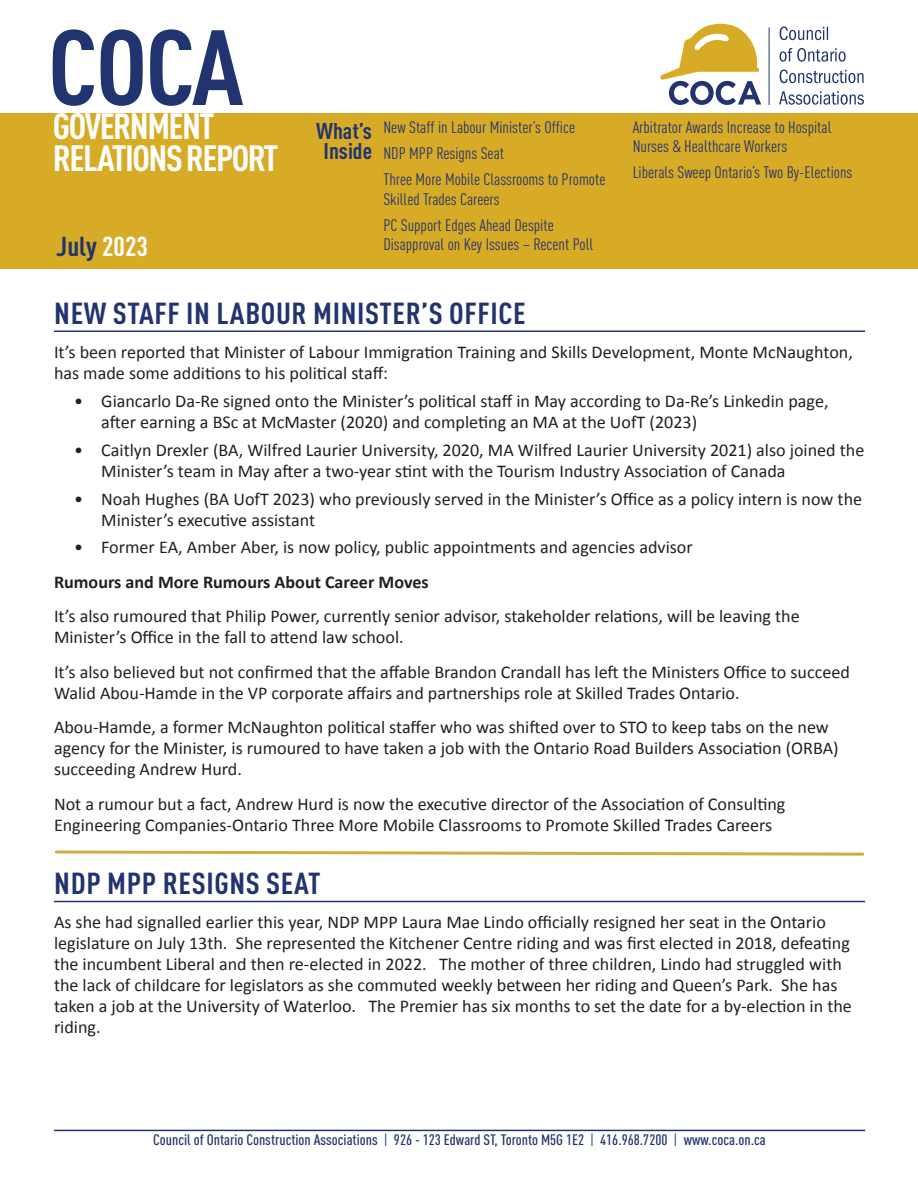
<style>
.page{position:relative;width:918px;height:1188px;background:#fff}
.page>*{position:absolute;margin:0;border:0;box-sizing:border-box;transform-origin:0 0}
.t1{font:700 condensed 105px "DIN Pro";color:#22346f;scale:1.06 1}
.t2{font:700 condensed 36px/31.5px "DIN Pro";letter-spacing:-.04em;color:#fff;scale:1.06 1}
.Article_Title{font:700 condensed 30px "DIN Pro";letter-spacing:.02em;color:#22346f;scale:1.06 1}
.t3{font:700 condensed 27px "DIN Pro";color:#22346f;scale:1.06 1}
.t4{font:700 condensed 22.5px/19.5px "DIN Pro";color:#22346f;text-align:center;scale:1.06 1}
.Body{font:18px/21px "Calibri";color:#231f20}
.Body_Bold{font:700 18px "Calibri";color:#231f20}
.t5{font:condensed 16.5px/19.5px "DIN Pro";color:#22346f;scale:1.06 1}
.t6{font:500 condensed 15px "DIN Pro";color:#22346f;scale:1.06 1}
.s1{color:#fff}
.s2{font-weight:400}
</style>
<div class="page">
<div style="left:0;top:113px;width:918px;height:156px;background:#d8ab27"></div>
<hr style="left:54px;top:1130px;width:811px;height:1px;background:#22346f">
<hr style="left:769px;top:27px;width:1px;height:78px;background:#22346f">
<svg style="left:660px;top:24px;width:101px;height:81px"></svg>
<svg style="left:779px;top:91px;width:85px;height:14px"></svg>
<svg style="left:780px;top:69px;width:84px;height:14px"></svg>
<svg style="left:780px;top:48px;width:66px;height:14px"></svg>
<svg style="left:780px;top:26px;width:48px;height:14px"></svg>
<hr style="left:54px;top:331px;width:811px;height:1px;background:#22346f">
<hr style="left:54px;top:901px;width:811px;height:1px;background:#22346f">
<svg style="left:54px;top:850px;width:811px;height:6px"></svg>
<h1 class="t1" style="left:48px;top:-12px;width:186px">COCA</h1>
<h2 class="t2" style="left:53px;top:107px;width:214px">GOVERNMENT<br>RELATIONS REPORT</h2>
<h3 class="t3" style="left:56px;top:226px;width:88px">July <span class="s1">2023</span></h3>
<p class="t4" style="left:316px;top:120px;width:54px">What’s<br>Inside</p>
<p class="t5" style="left:383px;top:116px;width:182px">New Staff in Labour Minister’s Office</p>
<p class="t5" style="left:383px;top:142px;width:115px">NDP MPP Resigns Seat</p>
<p class="t5" style="left:383px;top:168px;width:211px">Three More Mobile Classrooms to Promote<br>Skilled Trades Careers</p>
<p class="t5" style="left:383px;top:214px;width:199px">PC Support Edges Ahead Despite<br>Disapproval on Key Issues – Recent Poll</p>
<p class="t5" style="left:633px;top:116px;width:189px">Arbitrator Awards Increase to Hospital<br>Nurses &amp; Healthcare Workers</p>
<p class="t5" style="left:633px;top:162px;width:209px">Liberals Sweep Ontario’s Two By-Elections</p>
<p class="Article_Title" style="left:54px;top:290px;width:446px">NEW STAFF IN LABOUR MINISTER’S OFFICE</p>
<p class="Body" style="left:54px;top:341px;width:800px">It’s been reported that Minister of Labour Immigration Training and Skills Development, Monte McNaughton, has made some additions to his political staff:</p>
<p class="Body" style="left:101px;top:390px;width:729px;text-indent:-27px">• Giancarlo Da-Re signed onto the Minister’s political staff in May according to Da-Re’s Linkedin page, after earning a BSc at McMaster (2020) and completing an MA at the UofT (2023)</p>
<p class="Body" style="left:101px;top:439px;width:765px;text-indent:-27px">• Caitlyn Drexler (BA, Wilfred Laurier University, 2020, MA Wilfred Laurier University 2021) also joined the<br>Minister’s team in May after a two-year stint with the Tourism Industry Association of Canada</p>
<p class="Body" style="left:101px;top:488px;width:762px;text-indent:-27px">• Noah Hughes (BA UofT 2023) who previously served in the Minister’s Office as a policy intern is now the<br>Minister’s executive assistant</p>
<p class="Body" style="left:74px;top:536px;width:620px">• Former EA, Amber Aber, is now policy, public appointments and agencies advisor</p>
<p class="Body_Bold" style="left:54px;top:569px;width:376px">Rumours and More Rumours About Career Moves</p>
<p class="Body" style="left:54px;top:605px;width:747px">It’s also rumoured that Philip Power, currently senior advisor, stakeholder relations, will be leaving the<br>Minister’s Office in the fall to attend law school.</p>
<p class="Body" style="left:54px;top:661px;width:797px">It’s also believed but not confirmed that the affable Brandon Crandall has left the Ministers Office to succeed<br>Walid Abou-Hamde in the VP corporate affairs and partnerships role at Skilled Trades Ontario.</p>
<p class="Body" style="left:54px;top:716px;width:786px">Abou-Hamde, a former McNaughton political staffer who was shifted over to STO to keep tabs on the new agency for the Minister, is rumoured to have taken a job with the Ontario Road Builders Association (ORBA) succeeding Andrew Hurd.</p>
<p class="Body" style="left:54px;top:793px;width:733px">Not a rumour but a fact, Andrew Hurd is now the executive director of the Association of Consulting<br>Engineering Companies-Ontario Three More Mobile Classrooms to Promote Skilled Trades Careers</p>
<p class="Article_Title" style="left:54px;top:861px;width:253px">NDP MPP RESIGNS SEAT</p>
<p class="Body" style="left:54px;top:912px;width:799px">As she had signalled earlier this year, NDP MPP Laura Mae Lindo officially resigned her seat in the Ontario legislature on July 13th. She represented the Kitchener Centre riding and was first elected in 2018, defeating the incumbent Liberal and then re-elected in 2022. The mother of three children, Lindo had struggled with the lack of childcare for legislators as she commuted weekly between her riding and Queen’s Park. She has taken a job at the University of Waterloo. The Premier has six months to set the date for a by-election in the riding.</p>
<p class="t6" style="left:153px;top:1128px;width:579px">Council of Ontario Construction Associations <span class="s2">|</span> 926 - 123 Edward ST, Toronto M5G 1E2 <span class="s2">|</span> 416.968.7200 <span class="s2">|</span> www.coca.on.ca</p>
</div>
